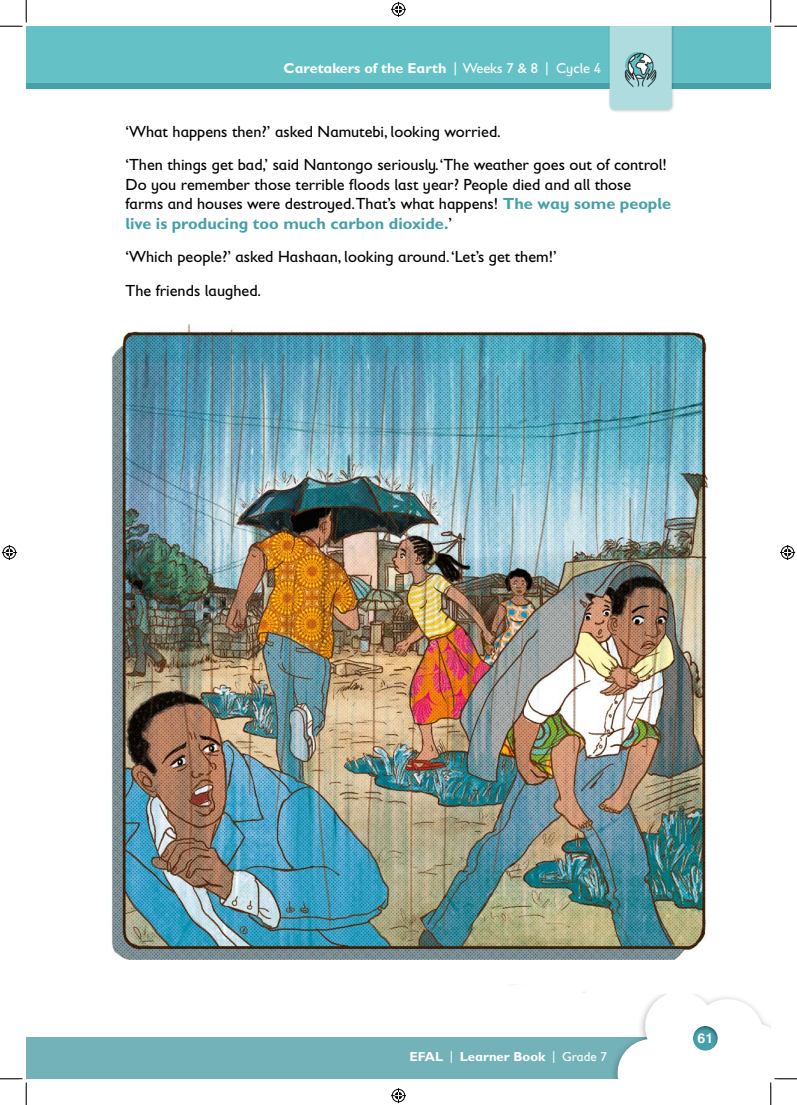
<style>
.page{position:relative;width:797px;height:1105px;background:#fff}
.page>*{position:absolute;margin:0;border:0;box-sizing:border-box;transform-origin:0 0}
.t1{font:16.25px/33.6px "Gill Sans Infant Std";color:#000}
.t2{font:700 14.38px "Gill Sans Infant Std";color:#fff}
.t3{font:13.75px "Spot Swiss 721 Bold AA";color:#fff}
.t4{font:700 13.12px "Gill Sans Infant Std";color:#fff}
.s1{font-weight:400}
.s2{font-weight:700;color:#45a0a9}
</style>
<div class="page">
<div style="left:26px;top:1036px;width:744px;height:43px;background:#74b2b9"></div>
<div style="left:609px;top:986px;width:161px;height:93px;background:#000;opacity:.3"></div>
<div style="left:26px;top:48px;width:744px;height:41px;background:#45a0a9"></div>
<div style="left:26px;top:26px;width:744px;height:57px;background:#64c2c7"></div>
<div style="left:608px;top:26px;width:67px;height:87px;background:#000;opacity:.2"></div>
<div style="left:609px;top:26px;width:62px;height:84px;background:#afdcdf"></div>
<img style="left:614px;top:44px;width:51px;height:51px">
<img style="left:111px;top:324px;width:631px;height:670px">
<svg style="left:0;top:0;width:27px;height:27px"></svg>
<svg style="left:0;top:1078px;width:27px;height:27px"></svg>
<svg style="left:770px;top:0;width:27px;height:27px"></svg>
<svg style="left:615px;top:990px;width:182px;height:115px"></svg>
<svg style="left:391px;top:2px;width:15px;height:15px"></svg>
<svg style="left:391px;top:1088px;width:15px;height:15px"></svg>
<svg style="left:2px;top:545px;width:15px;height:15px"></svg>
<svg style="left:780px;top:545px;width:15px;height:15px"></svg>
<p class="t2" style="left:283px;top:60px;width:319px">Caretakers of the Earth <span class="s1">| Weeks 7 &amp; 8 | Cycle 4</span></p>
<p class="t1" style="left:125px;top:114px;width:543px">‘What happens then?’ asked Namutebi, looking worried.<br>‘Then things get bad,’ said Nantongo seriously. ‘The weather goes out of control!</p>
<p class="t1" style="left:125px;top:174px;width:547px;line-height:19.5px">Do you remember those terrible floods last year? People died and all those farms and houses were destroyed.That’s what happens! <span class="s2">The way some people live is producing too much carbon dioxide.</span>’</p>
<p class="t1" style="left:125px;top:240px;width:432px">‘Which people?’ asked Hashaan, looking around. ‘Let’s get them!’<br>The friends laughed.</p>
<p class="t4" style="left:409px;top:1048px;width:199px">EFAL <span class="s1">|</span> Learner Book <span class="s1">| Grade 7</span></p>
<p class="t3" style="left:697px;top:1030px;width:17px">61</p>
</div>
